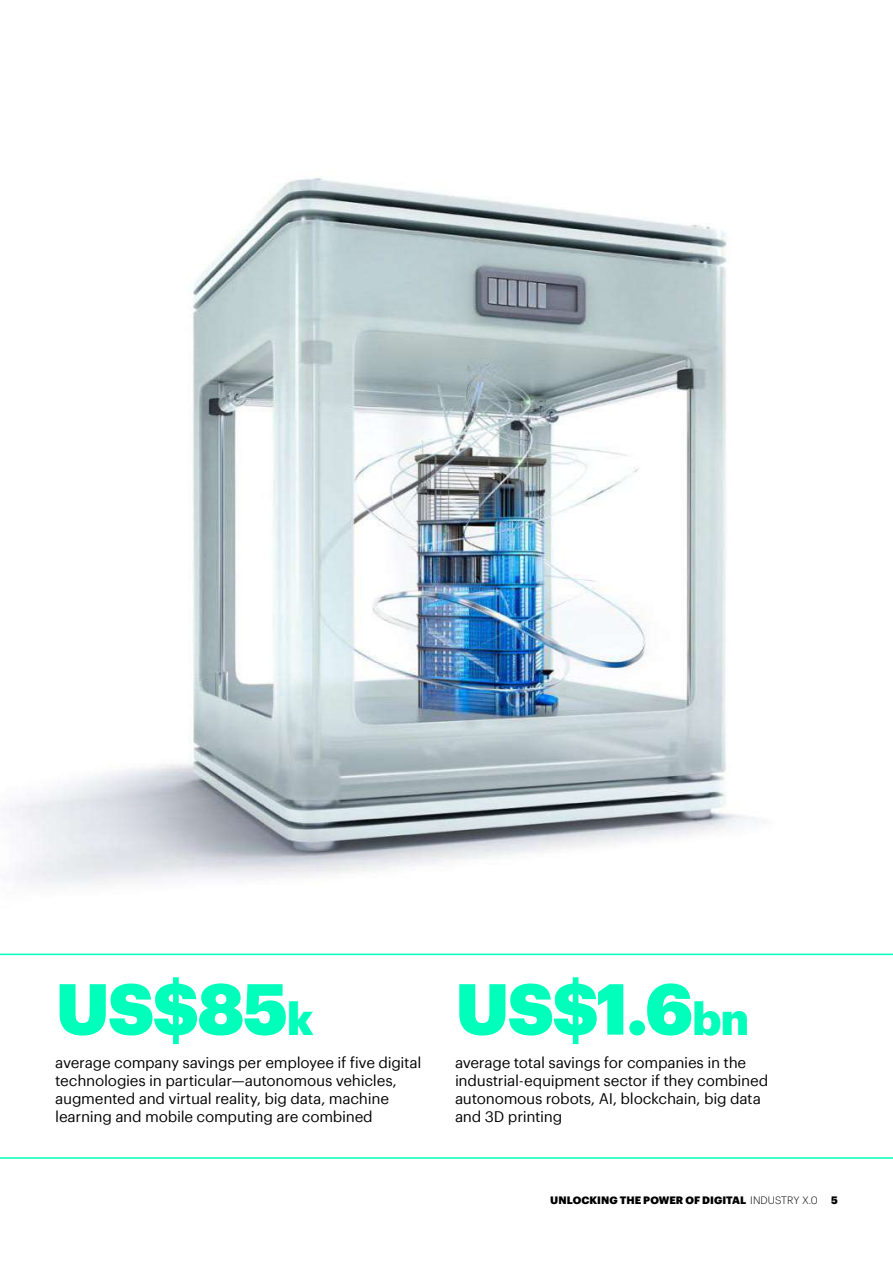
<style>
.page{position:relative;width:893px;height:1263px;background:#fff}
.page>*{position:absolute;margin:0;border:0;box-sizing:border-box;transform-origin:0 0}
.t1{font:900 70.5px "Graphik";color:#0fb}
.t2{font:15px/18px "Graphik";letter-spacing:-.02em;color:#000}
.t3{font:900 10.5px "Graphik";letter-spacing:.005em;color:#000}
.s1{font-size:45px}
.s2{font-weight:300}
</style>
<div class="page">
<img style="left:0;top:178px;width:859px;height:778px">
<hr style="left:0;top:953px;width:893px;height:2px;background:#0fb">
<hr style="left:0;top:1157px;width:893px;height:2px;background:#0fb">
<h1 class="t1" style="left:55px;top:954px;width:260px">US$85<span class="s1">k</span></h1>
<p class="t2" style="left:55px;top:1052px;width:368px">average company savings per employee if five digital technologies in particular—autonomous vehicles, augmented and virtual reality, big data, machine learning and mobile computing are combined</p>
<h1 class="t1" style="left:455px;top:954px;width:295px">US$1.6<span class="s1">bn</span></h1>
<p class="t2" style="left:455px;top:1052px;width:315px">average total savings for companies in the industrial-equipment sector if they combined autonomous robots, AI, blockchain, big data and 3D printing</p>
<p class="t3" style="left:550px;top:1191px;width:289px">UNLOCKING THE POWER OF DIGITAL <span class="s2">INDUSTRY X.0</span> 5</p>
</div>
